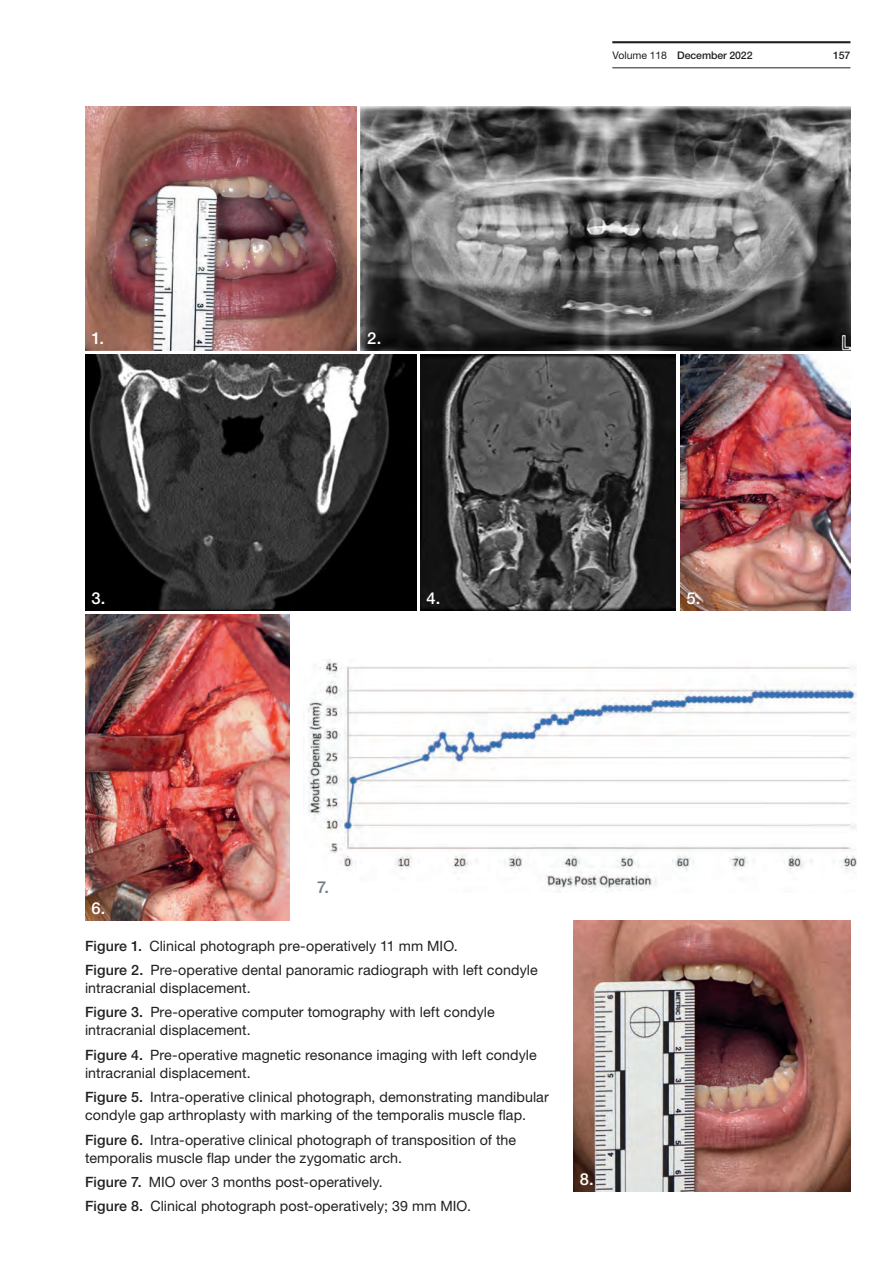
<style>
.page{position:relative;width:893px;height:1263px;background:#fff}
.page>*{position:absolute;margin:0;border:0;box-sizing:border-box;transform-origin:0 0}
.t1{font:500 16.5px "Helvetica Neue LT Pro";color:#fff}
.t2{font:500 16.5px "Helvetica Neue LT Pro";color:#717d83}
.t3{font:14.25px/24.5px "Helvetica Neue LT Pro";letter-spacing:.005em;color:#231f20}
.t4{font:500 10.5px "Helvetica Neue LT Pro";letter-spacing:-.01em;color:#231f20}
.s1{font-weight:400}
.s2{font-weight:500}
</style>
<div class="page">
<img style="left:85px;top:106px;width:272px;height:244px">
<img style="left:361px;top:106px;width:489px;height:244px">
<img style="left:85px;top:355px;width:331px;height:255px">
<img style="left:420px;top:355px;width:256px;height:255px">
<img style="left:680px;top:355px;width:170px;height:255px">
<img style="left:85px;top:614px;width:204px;height:307px">
<img style="left:303px;top:659px;width:554px;height:232px">
<img style="left:573px;top:921px;width:277px;height:270px">
<hr style="left:612px;top:68px;width:238px;height:1px;background:#231f20">
<hr style="left:612px;top:41px;width:238px;height:2px;background:#231f20">
<p class="t1" style="left:91px;top:328px;width:14px">1.</p>
<p class="t1" style="left:367px;top:328px;width:16px">2.</p>
<p class="t4" style="left:612px;top:49px;width:142px"><span class="s1">Volume 118</span> December 2022</p>
<p class="t4" style="left:833px;top:49px;width:19px">157</p>
<p class="t1" style="left:91px;top:588px;width:15px">3.</p>
<p class="t1" style="left:427px;top:588px;width:15px">4.</p>
<p class="t1" style="left:686px;top:588px;width:15px">5.</p>
<p class="t1" style="left:91px;top:899px;width:15px">6.</p>
<p class="t2" style="left:317px;top:877px;width:14px">7.</p>
<p class="t3" style="left:85px;top:933px;width:454px"><span class="s2">Figure 1.</span> Clinical photograph pre-operatively 11 mm MIO.<br><span class="s2">Figure 2.</span> Pre-operative dental panoramic radiograph with left condyle</p>
<p class="t3" style="left:85px;top:975px;width:411px">intracranial displacement.<br><span class="s2">Figure 3.</span> Pre-operative computer tomography with left condyle</p>
<p class="t3" style="left:85px;top:1018px;width:453px">intracranial displacement.<br><span class="s2">Figure 4.</span> Pre-operative magnetic resonance imaging with left condyle</p>
<p class="t3" style="left:85px;top:1060px;width:465px">intracranial displacement.<br><span class="s2">Figure 5.</span> Intra-operative clinical photograph, demonstrating mandibular</p>
<p class="t3" style="left:85px;top:1103px;width:442px">condyle gap arthroplasty with marking of the temporalis muscle flap.<br><span class="s2">Figure 6.</span> Intra-operative clinical photograph of transposition of the</p>
<p class="t3" style="left:85px;top:1145px;width:387px">temporalis muscle flap under the zygomatic arch.<br><span class="s2">Figure 7.</span> MIO over 3 months post-operatively.<br><span class="s2">Figure 8.</span> Clinical photograph post-operatively; 39 mm MIO.</p>
<p class="t1" style="left:580px;top:1169px;width:15px">8.</p>
</div>
